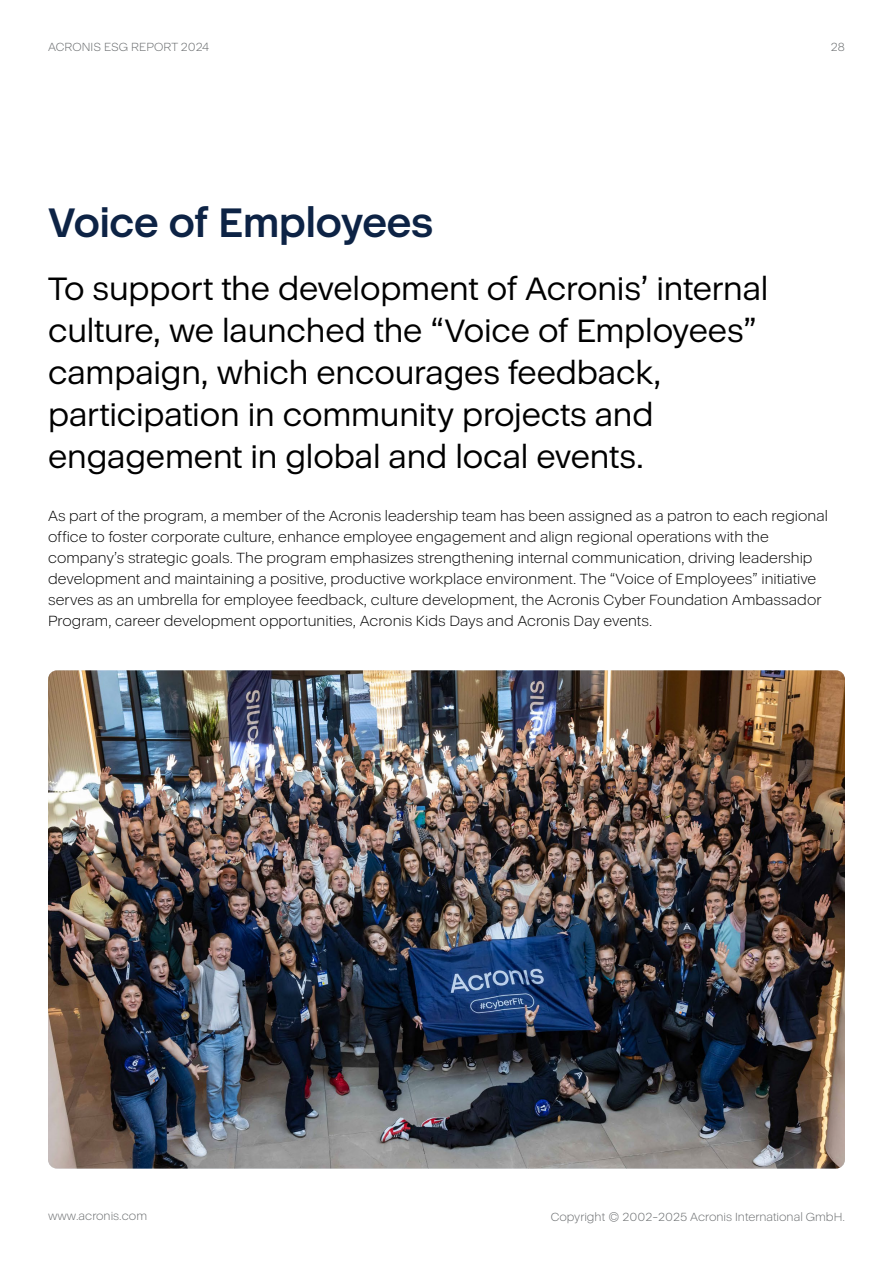
<style>
.page{position:relative;width:893px;height:1263px;background:#fff}
.page>*{position:absolute;margin:0;border:0;box-sizing:border-box;transform-origin:0 0}
.t1{font:700 42px "Acronis Cyber";letter-spacing:-.005em;color:#0d2345}
.t2{font:33px/42.2px "Acronis Cyber";letter-spacing:-.005em;color:#000}
.t3{font:300 15px/21px "Acronis Cyber";color:#000}
.t4{font:300 12px "Acronis Cyber";color:#696c6e}
</style>
<div class="page">
<img style="left:48px;top:670px;width:797px;height:498px">
<p class="t4" style="left:48px;top:40px;width:163px">ACRONIS ESG REPORT 2024</p>
<p class="t4" style="left:831px;top:40px;width:16px">28</p>
<h1 class="t1" style="left:48px;top:197px;width:387px">Voice of Employees</h1>
<h2 class="t2" style="left:48px;top:268px;width:722px">To support the development of Acronis’ internal culture, we launched the “Voice of Employees” campaign, which encourages feedback, participation in community projects and engagement in global and local events.</h2>
<p class="t3" style="left:48px;top:505px;width:781px">As part of the program, a member of the Acronis leadership team has been assigned as a patron to each regional office to foster corporate culture, enhance employee engagement and align regional operations with the company’s strategic goals. The program emphasizes strengthening internal communication, driving leadership development and maintaining a positive, productive workplace environment. The “Voice of Employees” initiative serves as an umbrella for employee feedback, culture development, the Acronis Cyber Foundation Ambassador Program, career development opportunities, Acronis Kids Days and Acronis Day events.</p>
<p class="t4" style="left:48px;top:1208px;width:101px">www.acronis.com</p>
<p class="t4" style="left:551px;top:1209px;width:296px">Copyright © 2002-2025 Acronis International GmbH.</p>
</div>
